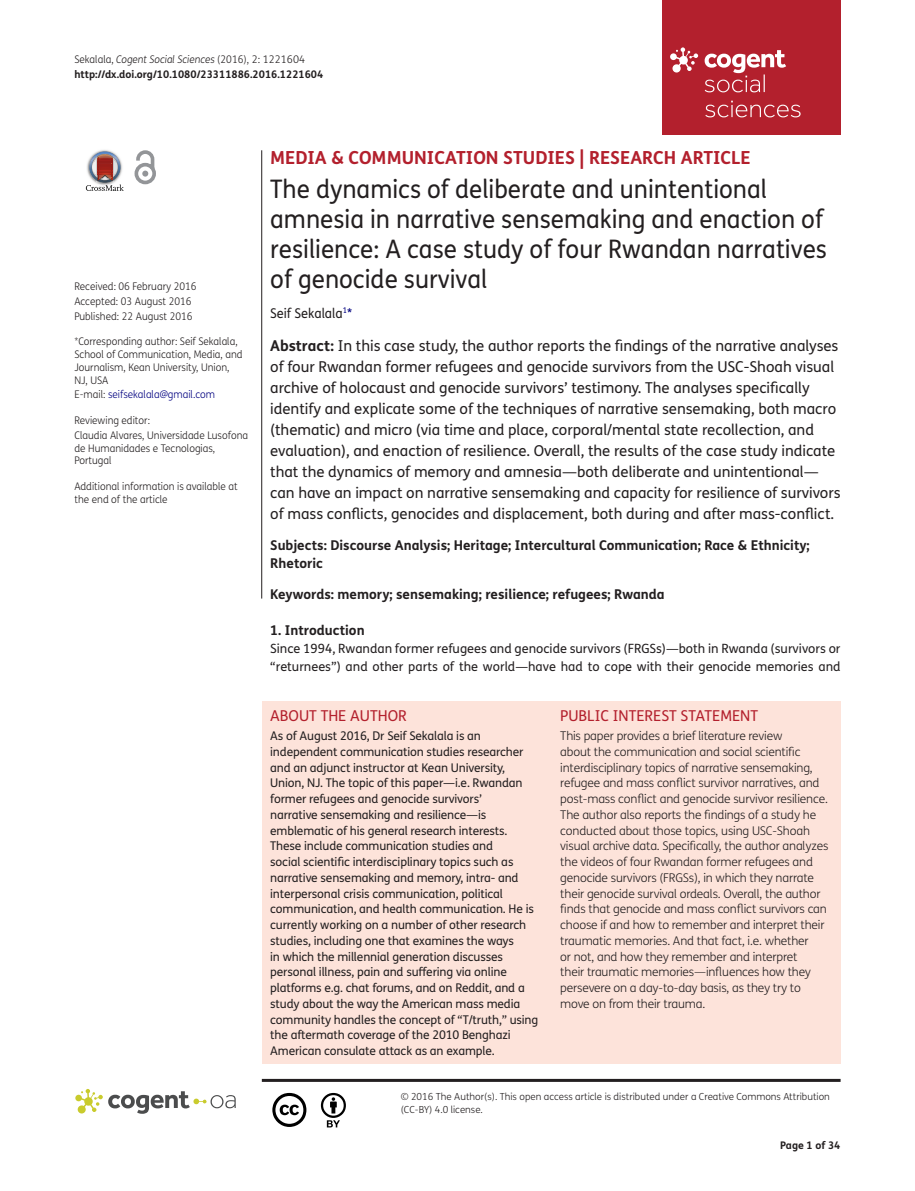
<style>
.page{position:relative;width:915px;height:1191px;background:#fff}
.page>*{position:absolute;margin:0;border:0;box-sizing:border-box;transform-origin:0 0}
.t1{font:25.5px/30px "FS Me Pro";color:#231f20;scale:.95 1}
.t2{font:700 18px "FS Me Pro";color:#b3202d}
.t3{font:15px/21px "FS Me Pro";color:#231f20}
.t4{font:15px "FS Me Pro";color:#b3202d}
.t5{font:700 13.5px/18px "FS Me Pro";color:#231f20}
.t6{font:13.5px "FS Me Pro";color:#231f20;scale:.95 1}
.t7{font:12.75px/18px "FS Me Pro";color:#231f20}
.t8{font:12px/15.8px "FS Me Pro";letter-spacing:-.01em;color:#231f20}
.t9{font:300 12px/15.8px "FS Me Pro";letter-spacing:-.015em;color:#231f20}
.t10{font:300 10.5px/12.8px "FS Me Pro";color:#231f20;scale:.95 1}
.t11{font:700 10.5px/15px "FS Me Pro";color:#231f20}
.t12{font:300 10.5px "FS Me Pro";color:#000080;scale:.95 1}
.t13{font:300 9.75px/12.8px "FS Me Pro";color:#231f20}
.s1{font-weight:300}
.s2{font-weight:300;font-style:italic}
.s3{color:#231f20}
.s4{color:#000080}
.s5{font-weight:700}
</style>
<div class="page">
<div style="left:661px;top:0;width:179px;height:134px;background:#b3202d"></div>
<svg style="left:670px;top:47px;width:28px;height:26px"></svg>
<svg style="left:705px;top:101px;width:95px;height:16px"></svg>
<svg style="left:704px;top:50px;width:81px;height:42px"></svg>
<div style="left:261px;top:701px;width:579px;height:362px;background:#fde3da"></div>
<svg style="left:86px;top:151px;width:38px;height:40px"></svg>
<svg style="left:134px;top:150px;width:22px;height:34px"></svg>
<hr style="left:261px;top:150px;width:1px;height:448px;background:#231f20">
<hr style="left:262px;top:1078px;width:578px;height:3px;background:#231f20">
<svg style="left:75px;top:1089px;width:161px;height:24px"></svg>
<svg style="left:272px;top:1093px;width:34px;height:34px"></svg>
<svg style="left:321px;top:1093px;width:25px;height:34px"></svg>
<p class="t11" style="left:74px;top:51px;width:250px"><span class="s1">Sekalala,</span> <span class="s2">Cogent Social Sciences</span> <span class="s1">(2016), 2: 1221604 </span>http://dx.doi.org/10.1080/23311886.2016.1221604</p>
<p class="t10" style="left:74px;top:279px;width:130px;line-height:14.9px">Received: 06 February 2016<br>Accepted: 03 August 2016<br>Published: 22 August 2016</p>
<p class="t10" style="left:74px;top:335px;width:178px">*Corresponding author: Seif Sekalala,<br>School of Communication, Media, and<br>Journalism, Kean University, Union,<br>NJ, USA</p>
<p class="t12" style="left:74px;top:387px;width:149px"><span class="s3">E-mail:</span> seifsekalala@gmail.com</p>
<p class="t10" style="left:74px;top:412px;width:184px;line-height:14.9px">Reviewing editor:<br>Claudia Alvares, Universidade Lusofona</p>
<p class="t10" style="left:74px;top:441px;width:150px">de Humanidades e Tecnologias,<br>Portugal</p>
<p class="t10" style="left:74px;top:479px;width:173px">Additional information is available at the end of the article</p>
<h2 class="t2" style="left:270px;top:143px;width:482px">MEDIA &amp; COMMUNICATION STUDIES | RESEARCH ARTICLE</h2>
<h1 class="t1" style="left:270px;top:174px;width:587px">The dynamics of deliberate and unintentional amnesia in narrative sensemaking and enaction of resilience: A case study of four Rwandan narratives of genocide survival</h1>
<p class="t6" style="left:270px;top:303px;width:88px">Seif Sekalala<sup>1</sup><span class="s4">*</span></p>
<p class="t3" style="left:270px;top:335px;width:571px"><span class="s5">Abstract:</span> In this case study, the author reports the findings of the narrative analyses of four Rwandan former refugees and genocide survivors from the USC-Shoah visual archive of holocaust and genocide survivors’ testimony. The analyses specifically identify and explicate some of the techniques of narrative sensemaking, both macro (thematic) and micro (via time and place, corporal/mental state recollection, and evaluation), and enaction of resilience. Overall, the results of the case study indicate that the dynamics of memory and amnesia—both deliberate and unintentional— can have an impact on narrative sensemaking and capacity for resilience of survivors of mass conflicts, genocides and displacement, both during and after mass-conflict.</p>
<p class="t5" style="left:270px;top:536px;width:541px">Subjects: Discourse Analysis; Heritage; Intercultural Communication; Race &amp; Ethnicity;<br>Rhetoric</p>
<p class="t5" style="left:270px;top:584px;width:396px">Keywords: memory; sensemaking; resilience; refugees; Rwanda</p>
<p class="t5" style="left:270px;top:620px;width:96px">1. Introduction</p>
<p class="t7" style="left:270px;top:639px;width:571px">Since 1994, Rwandan former refugees and genocide survivors (FRGSs)—both in Rwanda (survivors or “returnees”) and other parts of the world—have had to cope with their genocide memories and</p>
<p class="t4" style="left:270px;top:705px;width:138px">ABOUT THE AUTHOR</p>
<p class="t8" style="left:270px;top:727px;width:269px">As of August 2016, Dr Seif Sekalala is an independent communication studies researcher and an adjunct instructor at Kean University, Union, NJ. The topic of this paper—i.e. Rwandan former refugees and genocide survivors’<br>narrative sensemaking and resilience—is emblematic of his general research interests.<br>These include communication studies and<br>social scientific interdisciplinary topics such as narrative sensemaking and memory, intra- and interpersonal crisis communication, political communication, and health communication. He is currently working on a number of other research studies, including one that examines the ways<br>in which the millennial generation discusses personal illness, pain and suffering via online platforms e.g. chat forums, and on Reddit, and a study about the way the American mass media community handles the concept of “T/truth,” using the aftermath coverage of the 2010 Benghazi American consulate attack as an example.</p>
<p class="t4" style="left:560px;top:705px;width:199px">PUBLIC INTEREST STATEMENT</p>
<p class="t9" style="left:560px;top:727px;width:269px">This paper provides a brief literature review<br>about the communication and social scientific interdisciplinary topics of narrative sensemaking, refugee and mass conflict survivor narratives, and post-mass conflict and genocide survivor resilience.<br>The author also reports the findings of a study he conducted about those topics, using USC-Shoah visual archive data. Specifically, the author analyzes the videos of four Rwandan former refugees and genocide survivors (FRGSs), in which they narrate their genocide survival ordeals. Overall, the author finds that genocide and mass conflict survivors can choose if and how to remember and interpret their traumatic memories. And that fact, i.e. whether<br>or not, and how they remember and interpret<br>their traumatic memories—influences how they persevere on a day-to-day basis, as they try to move on from their trauma.</p>
<p class="t13" style="left:400px;top:1090px;width:430px">© 2016 The Author(s). This open access article is distributed under a Creative Commons Attribution (CC-BY) 4.0 license.</p>
<p class="t11" style="left:780px;top:1137px;width:62px">Page 1 of 34</p>
</div>
